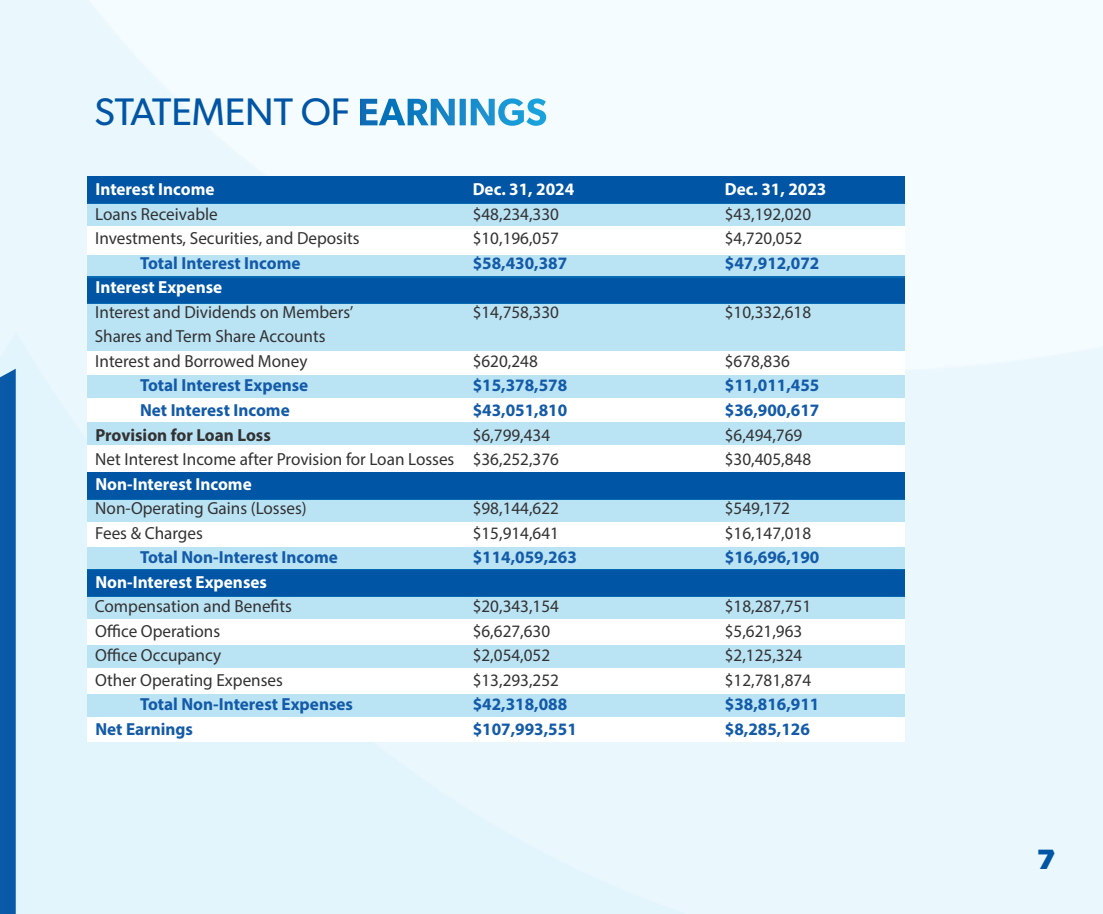
<style>
.page{position:relative;width:1103px;height:914px;background:#fff}
.page>*{position:absolute;margin:0;border:0;box-sizing:border-box;transform-origin:0 0}
.body{font:38.5px "Gibson";color:#0155a5}
.body-2{font:700 28px "Gibson";color:#0155a5}
.body-3{font:17.5px/24.5px "Myriad Pro";color:#333233}
.body-4{font:700 17.5px "Myriad Pro";color:#135ba9}
.body-5{font:700 17.5px "Myriad Pro";color:#fff}
.body-6{font:700 17.5px "Myriad Pro";color:#333233}
.s1{font-weight:600;color:#fff}
.s2{font-weight:700;color:#fff}
</style>
<div class="page">
<img style="left:0;top:0;width:1102px;height:914px">
<div style="left:0;top:368px;width:16px;height:546px;background:#0a59a8"></div>
<div style="left:87px;top:176px;width:817px;height:565px;background:#fff"></div>
<div style="left:87px;top:176px;width:817px;height:27px;background:#0155a5"></div>
<div style="left:87px;top:276px;width:817px;height:27px;background:#0155a5"></div>
<div style="left:87px;top:569px;width:817px;height:27px;background:#0155a5"></div>
<div style="left:87px;top:472px;width:817px;height:27px;background:#0155a5"></div>
<div style="left:87px;top:203px;width:817px;height:23px;background:#bae3f4"></div>
<div style="left:87px;top:255px;width:817px;height:23px;background:#bae3f4"></div>
<div style="left:88px;top:303px;width:817px;height:47px;background:#bae3f4"></div>
<div style="left:88px;top:375px;width:817px;height:23px;background:#bae3f4"></div>
<div style="left:88px;top:422px;width:817px;height:23px;background:#bae3f4"></div>
<div style="left:88px;top:499px;width:817px;height:23px;background:#bae3f4"></div>
<div style="left:88px;top:546px;width:817px;height:23px;background:#bae3f4"></div>
<div style="left:88px;top:595px;width:817px;height:23px;background:#bae3f4"></div>
<div style="left:88px;top:644px;width:817px;height:23px;background:#bae3f4"></div>
<div style="left:88px;top:693px;width:817px;height:23px;background:#bae3f4"></div>
<p class="body" style="left:94px;top:89px;width:454px">STATEMENT OF <span class="s1">EARNINGS</span></p>
<p class="body-5" style="left:95px;top:178px;width:121px">Interest Income</p>
<p class="body-5" style="left:472px;top:178px;width:103px">Dec. 31, 2024</p>
<p class="body-5" style="left:725px;top:178px;width:103px">Dec. 31, 2023</p>
<p class="body-3" style="left:95px;top:201px;width:124px">Loans Receivable</p>
<p class="body-3" style="left:472px;top:201px;width:88px">$48,234,330</p>
<p class="body-3" style="left:725px;top:201px;width:88px">$43,192,020</p>
<p class="body-3" style="left:95px;top:226px;width:266px">Investments, Securities, and Deposits</p>
<p class="body-3" style="left:472px;top:226px;width:88px">$10,196,057</p>
<p class="body-3" style="left:725px;top:226px;width:79px">$4,720,052</p>
<p class="body-4" style="left:140px;top:251px;width:162px">Total Interest Income</p>
<p class="body-4" style="left:472px;top:251px;width:96px">$58,430,387</p>
<p class="body-4" style="left:725px;top:251px;width:96px">$47,912,072</p>
<p class="body-3" style="left:95px;top:275px;width:260px"><span class="s2">Interest Expense<br></span>Interest and Dividends on Members’</p>
<p class="body-3" style="left:472px;top:299px;width:88px">$14,758,330</p>
<p class="body-3" style="left:725px;top:299px;width:88px">$10,332,618</p>
<p class="body-3" style="left:95px;top:324px;width:232px">Shares and Term Share Accounts<br>Interest and Borrowed Money</p>
<p class="body-3" style="left:472px;top:348px;width:67px">$620,248</p>
<p class="body-3" style="left:725px;top:348px;width:67px">$678,836</p>
<p class="body-4" style="left:140px;top:374px;width:170px">Total Interest Expense</p>
<p class="body-4" style="left:472px;top:374px;width:96px">$15,378,578</p>
<p class="body-4" style="left:725px;top:374px;width:96px">$11,011,455</p>
<p class="body-4" style="left:140px;top:398px;width:151px">Net Interest Income</p>
<p class="body-4" style="left:472px;top:398px;width:96px">$43,051,810</p>
<p class="body-4" style="left:725px;top:398px;width:96px">$36,900,617</p>
<p class="body-6" style="left:95px;top:423px;width:177px">Provision for Loan Loss</p>
<p class="body-3" style="left:472px;top:422px;width:79px">$6,799,434</p>
<p class="body-3" style="left:725px;top:422px;width:79px">$6,494,769</p>
<p class="body-3" style="left:95px;top:446px;width:465px">Net Interest Income after Provision for Loan Losses $36,252,376</p>
<p class="body-3" style="left:725px;top:446px;width:88px">$30,405,848</p>
<p class="body-3" style="left:95px;top:471px;width:213px"><span class="s2">Non-Interest Income<br></span>Non-Operating Gains (Losses)</p>
<p class="body-3" style="left:472px;top:495px;width:88px">$98,144,622</p>
<p class="body-3" style="left:725px;top:495px;width:67px">$549,172</p>
<p class="body-3" style="left:95px;top:520px;width:109px">Fees &amp; Charges</p>
<p class="body-3" style="left:472px;top:520px;width:88px">$15,914,641</p>
<p class="body-3" style="left:725px;top:520px;width:88px">$16,147,018</p>
<p class="body-4" style="left:140px;top:545px;width:199px">Total Non-Interest Income</p>
<p class="body-4" style="left:473px;top:545px;width:106px">$114,059,263</p>
<p class="body-4" style="left:725px;top:545px;width:96px">$16,696,190</p>
<p class="body-3" style="left:95px;top:569px;width:199px"><span class="s2">Non-Interest Expenses<br></span>Compensation and Benefits</p>
<p class="body-3" style="left:472px;top:593px;width:88px">$20,343,154</p>
<p class="body-3" style="left:725px;top:593px;width:88px">$18,287,751</p>
<p class="body-3" style="left:95px;top:618px;width:127px">Office Operations</p>
<p class="body-3" style="left:473px;top:618px;width:79px">$6,627,630</p>
<p class="body-3" style="left:725px;top:618px;width:79px">$5,621,963</p>
<p class="body-3" style="left:95px;top:642px;width:128px">Office Occupancy</p>
<p class="body-3" style="left:473px;top:642px;width:79px">$2,054,052</p>
<p class="body-3" style="left:725px;top:642px;width:79px">$2,125,324</p>
<p class="body-3" style="left:95px;top:667px;width:189px">Other Operating Expenses</p>
<p class="body-3" style="left:473px;top:667px;width:88px">$13,293,252</p>
<p class="body-3" style="left:725px;top:667px;width:88px">$12,781,874</p>
<p class="body-4" style="left:140px;top:692px;width:214px">Total Non-Interest Expenses</p>
<p class="body-4" style="left:472px;top:692px;width:96px">$42,318,088</p>
<p class="body-4" style="left:725px;top:692px;width:96px">$38,816,911</p>
<p class="body-4" style="left:95px;top:717px;width:99px">Net Earnings</p>
<p class="body-4" style="left:472px;top:717px;width:106px">$107,993,551</p>
<p class="body-4" style="left:725px;top:717px;width:87px">$8,285,126</p>
<p class="body-2" style="left:1036px;top:842px;width:20px">7</p>
</div>
